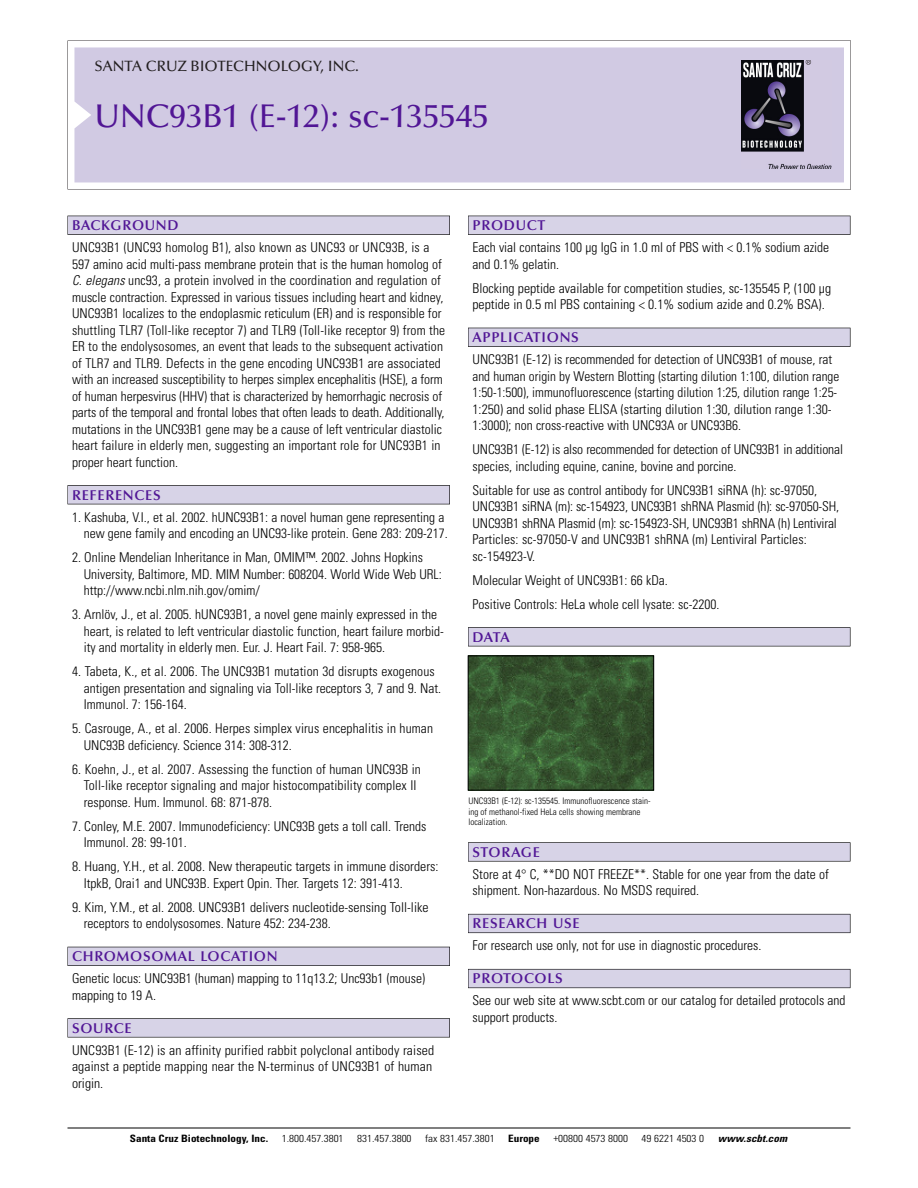
<style>
.page{position:relative;width:918px;height:1188px;background:#fff}
.page>*{position:absolute;margin:0;border:0;box-sizing:border-box;transform-origin:0 0}
.t1{font:500 33px "Optima";color:#511695}
.t2{font:500 15px "Optima";color:#231f20}
.t3{font:600 14.25px "Optima";letter-spacing:.05em;color:#511695}
.t4{font:300 condensed 13.5px/16.5px "Univers";color:#000}
.t5{font:300 condensed 10.2px "Univers";color:#000;scale:1.1 1}
.t6{font:700 condensed 10.2px "Univers";color:#000;scale:1.1 1}
.t7{font:italic 700 condensed 10.2px "Univers";letter-spacing:.005em;color:#000;scale:1.1 1}
.t8{font:300 condensed 9px/10.5px "Univers";color:#000}
.s1{font-style:italic}
</style>
<div class="page">
<svg style="left:68px;top:40px;width:783px;height:149px"></svg>
<div style="left:74px;top:47px;width:770px;height:135px;background:#d1cae3"></div>
<img style="left:741px;top:60px;width:90px;height:108px">
<div style="left:68px;top:216px;width:382px;height:19px;background:#525155"></div>
<div style="left:68px;top:216px;width:381px;height:18px;background:#d7d3e7"></div>
<div style="left:68px;top:485px;width:382px;height:19px;background:#525155"></div>
<div style="left:68px;top:486px;width:381px;height:18px;background:#d7d3e7"></div>
<div style="left:68px;top:947px;width:382px;height:19px;background:#525158"></div>
<div style="left:68px;top:947px;width:381px;height:18px;background:#d7d3e7"></div>
<div style="left:68px;top:1018px;width:382px;height:19px;background:#575759"></div>
<div style="left:68px;top:1019px;width:381px;height:18px;background:#d7d3e7"></div>
<div style="left:468px;top:216px;width:382px;height:19px;background:#525155"></div>
<div style="left:468px;top:216px;width:382px;height:18px;background:#d7d3e7"></div>
<div style="left:468px;top:328px;width:382px;height:19px;background:#515055"></div>
<div style="left:468px;top:328px;width:382px;height:18px;background:#d7d3e7"></div>
<div style="left:468px;top:627px;width:382px;height:19px;background:#545357"></div>
<div style="left:468px;top:628px;width:382px;height:18px;background:#d7d3e7"></div>
<svg style="left:468px;top:842px;width:382px;height:20px"></svg>
<div style="left:468px;top:843px;width:382px;height:18px;background:#d7d3e7"></div>
<div style="left:468px;top:914px;width:382px;height:19px;background:#66646e"></div>
<div style="left:468px;top:914px;width:382px;height:18px;background:#d7d3e7"></div>
<div style="left:468px;top:969px;width:382px;height:19px;background:#66646d"></div>
<div style="left:468px;top:970px;width:382px;height:18px;background:#d7d3e7"></div>
<hr style="left:68px;top:1128px;width:782px;height:1px;background:#000">
<img style="left:470px;top:658px;width:182px;height:130px">
<div style="left:468px;top:656px;width:186px;height:134px;border:1px solid #000"></div>
<p class="t2" style="left:94px;top:61px;width:266px">SANTA CRUZ BIOTECHNOLOGY, INC.</p>
<h1 class="t1" style="left:94px;top:103px;width:396px">UNC93B1 (E-12): sc-135545</h1>
<p class="t3" style="left:72px;top:219px;width:108px">BACKGROUND</p>
<p class="t4" style="left:72px;top:240px;width:375px">UNC93B1 (UNC93 homolog B1), also known as UNC93 or UNC93B, is a 597 amino acid multi-pass membrane protein that is the human homolog of <span class="s1">C. elegans</span> unc93, a protein involved in the coordination and regulation of muscle contraction. Expressed in various tissues including heart and kidney, UNC93B1 localizes to the endoplasmic reticulum (ER) and is responsible for shuttling TLR7 (Toll-like receptor 7) and TLR9 (Toll-like receptor 9) from the ER to the endolysosomes, an event that leads to the subsequent activation of TLR7 and TLR9. Defects in the gene encoding UNC93B1 are associated with an increased susceptibility to herpes simplex encephalitis (HSE), a form of human herpesvirus (HHV) that is characterized by hemorrhagic necrosis of parts of the temporal and frontal lobes that often leads to death. Additionally, mutations in the UNC93B1 gene may be a cause of left ventricular diastolic heart failure in elderly men, suggesting an important role for UNC93B1 in proper heart function.</p>
<p class="t3" style="left:72px;top:489px;width:90px">REFERENCES</p>
<p class="t4" style="left:72px;top:510px;width:377px;text-align:right">1. Kashuba, V.I., et al. 2002. hUNC93B1: a novel human gene representing a new gene family and encoding an UNC93-like protein. Gene 283: 209-217.</p>
<p class="t4" style="left:84px;top:550px;width:360px;text-indent:-12px">2. Online Mendelian Inheritance in Man, OMIM™. 2002. Johns Hopkins<br>University, Baltimore, MD. MIM Number: 608204. World Wide Web URL: http://www.ncbi.nlm.nih.gov/omim/</p>
<p class="t4" style="left:84px;top:607px;width:362px;text-indent:-12px">3. Arnlöv, J., et al. 2005. hUNC93B1, a novel gene mainly expressed in the heart, is related to left ventricular diastolic function, heart failure morbid&shy;ity and mortality in elderly men. Eur. J. Heart Fail. 7: 958-965.</p>
<p class="t4" style="left:84px;top:664px;width:359px;text-indent:-12px">4. Tabeta, K., et al. 2006. The UNC93B1 mutation 3d disrupts exogenous antigen presentation and signaling via Toll-like receptors 3, 7 and 9. Nat.<br>Immunol. 7: 156-164.</p>
<p class="t4" style="left:84px;top:721px;width:351px;text-indent:-12px">5. Casrouge, A., et al. 2006. Herpes simplex virus encephalitis in human<br>UNC93B deficiency. Science 314: 308-312.</p>
<p class="t4" style="left:84px;top:762px;width:339px;text-indent:-12px">6. Koehn, J., et al. 2007. Assessing the function of human UNC93B in<br>Toll-like receptor signaling and major histocompatibility complex II response. Hum. Immunol. 68: 871-878.</p>
<p class="t4" style="left:84px;top:819px;width:344px;text-indent:-12px">7. Conley, M.E. 2007. Immunodeficiency: UNC93B gets a toll call. Trends<br>Immunol. 28: 99-101.</p>
<p class="t4" style="left:84px;top:859px;width:356px;text-indent:-12px">8. Huang, Y.H., et al. 2008. New therapeutic targets in immune disorders:<br>ItpkB, Orai1 and UNC93B. Expert Opin. Ther. Targets 12: 391-413.</p>
<p class="t4" style="left:84px;top:900px;width:346px;text-indent:-12px">9. Kim, Y.M., et al. 2008. UNC93B1 delivers nucleotide-sensing Toll-like receptors to endolysosomes. Nature 452: 234-238.</p>
<p class="t3" style="left:72px;top:951px;width:207px">CHROMOSOMAL LOCATION</p>
<p class="t4" style="left:72px;top:971px;width:355px">Genetic locus: UNC93B1 (human) mapping to 11q13.2; Unc93b1 (mouse) mapping to 19 A.</p>
<p class="t3" style="left:72px;top:1022px;width:61px">SOURCE</p>
<p class="t4" style="left:72px;top:1043px;width:364px">UNC93B1 (E-12) is an affinity purified rabbit polyclonal antibody raised against a peptide mapping near the N-terminus of UNC93B1 of human origin.</p>
<p class="t3" style="left:473px;top:219px;width:74px">PRODUCT</p>
<p class="t4" style="left:473px;top:240px;width:358px">Each vial contains 100 µg IgG in 1.0 ml of PBS with &lt; 0.1% sodium azide and 0.1% gelatin.</p>
<p class="t4" style="left:473px;top:281px;width:360px">Blocking peptide available for competition studies, sc-135545 P, (100 µg peptide in 0.5 ml PBS containing &lt; 0.1% sodium azide and 0.2% BSA).</p>
<p class="t3" style="left:473px;top:332px;width:108px">APPLICATIONS</p>
<p class="t4" style="left:473px;top:352px;width:368px">UNC93B1 (E-12) is recommended for detection of UNC93B1 of mouse, rat and human origin by Western Blotting (starting dilution 1:100, dilution range 1:50-1:500), immunofluorescence (starting dilution 1:25, dilution range 1:25- 1:250) and solid phase ELISA (starting dilution 1:30, dilution range 1:30- 1:3000); non cross-reactive with UNC93A or UNC93B6.</p>
<p class="t4" style="left:473px;top:442px;width:372px">UNC93B1 (E-12) is also recommended for detection of UNC93B1 in additional species, including equine, canine, bovine and porcine.</p>
<p class="t4" style="left:473px;top:483px;width:368px">Suitable for use as control antibody for UNC93B1 siRNA (h): sc-97050, UNC93B1 siRNA (m): sc-154923, UNC93B1 shRNA Plasmid (h): sc-97050-SH, UNC93B1 shRNA Plasmid (m): sc-154923-SH, UNC93B1 shRNA (h) Lentiviral Particles: sc-97050-V and UNC93B1 shRNA (m) Lentiviral Particles: sc-154923-V.</p>
<p class="t4" style="left:473px;top:569px;width:248px;line-height:24px">Molecular Weight of UNC93B1: 66 kDa.<br>Positive Controls: HeLa whole cell lysate: sc-2200.</p>
<p class="t3" style="left:473px;top:631px;width:39px">DATA</p>
<p class="t8" style="left:468px;top:797px;width:184px">UNC93B1 (E-12): sc-135545. Immunofluorescence stain&shy;ing of methanol-fixed HeLa cells showing membrane localization.</p>
<p class="t3" style="left:473px;top:846px;width:69px">STORAGE</p>
<p class="t4" style="left:473px;top:867px;width:358px">Store at 4° C, **DO NOT FREEZE**. Stable for one year from the date of shipment. Non-hazardous. No MSDS required.</p>
<p class="t3" style="left:473px;top:918px;width:109px">RESEARCH USE</p>
<p class="t4" style="left:473px;top:938px;width:290px">For research use only, not for use in diagnostic procedures.</p>
<p class="t3" style="left:473px;top:973px;width:92px">PROTOCOLS</p>
<p class="t4" style="left:473px;top:994px;width:375px">See our web site at www.scbt.com or our catalog for detailed protocols and support products.</p>
<p class="t6" style="left:130px;top:1135px;width:127px">Santa Cruz Biotechnology, Inc.</p>
<p class="t5" style="left:282px;top:1135px;width:58px">1.800.457.3801</p>
<p class="t5" style="left:357px;top:1135px;width:51px">831.457.3800</p>
<p class="t5" style="left:425px;top:1135px;width:65px">fax 831.457.3801</p>
<p class="t6" style="left:508px;top:1135px;width:30px">Europe</p>
<p class="t5" style="left:553px;top:1135px;width:69px">+00800 4573 8000</p>
<p class="t5" style="left:642px;top:1135px;width:58px">49 6221 4503 0</p>
<p class="t7" style="left:718px;top:1135px;width:64px">www.scbt.com</p>
</div>
